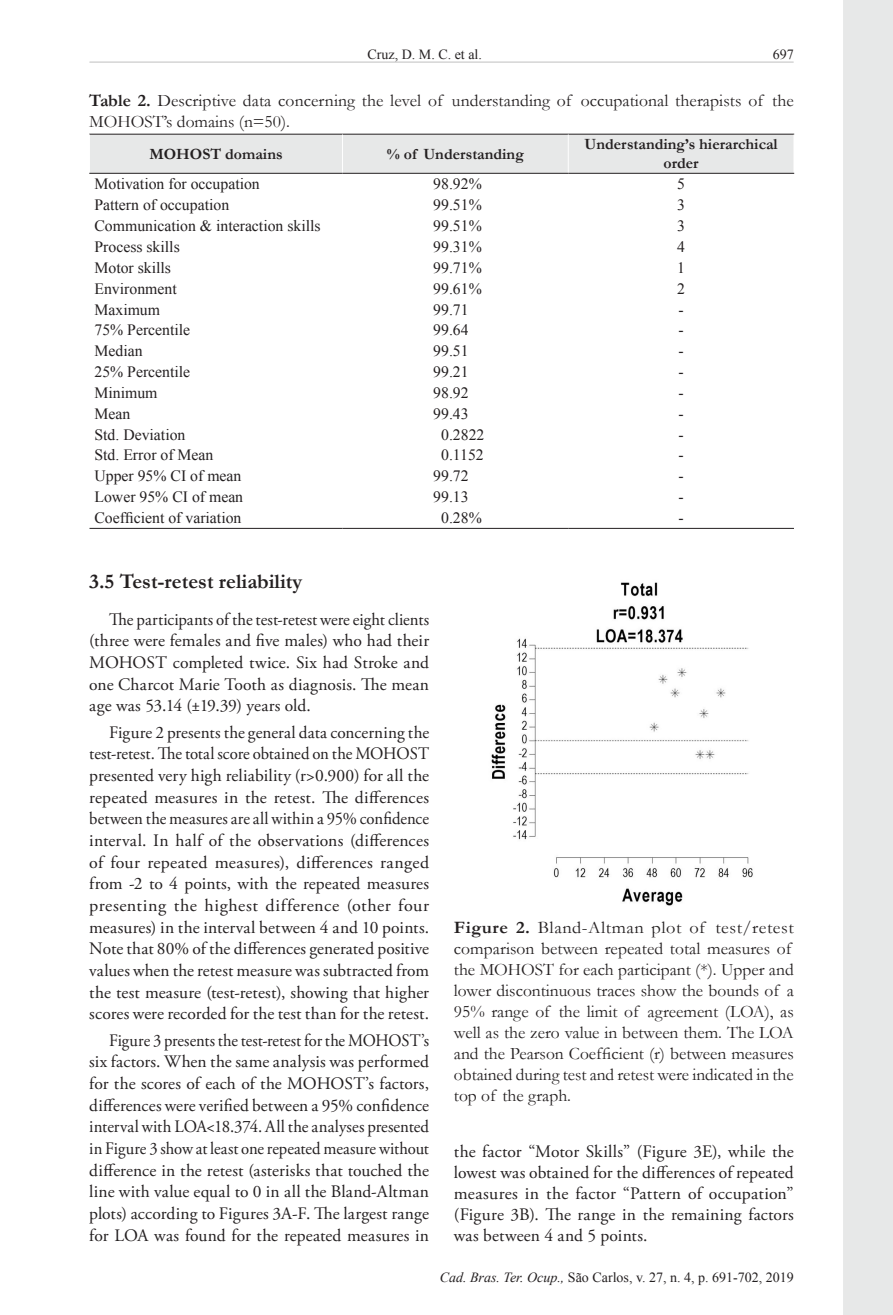
<style>
.page{position:relative;width:893px;height:1315px;background:#fff}
.page>*{position:absolute;margin:0;border:0;box-sizing:border-box;transform-origin:0 0}
.Heading2{font:700 21px "Garamond";color:#231f20}
.Paragraph{font:17.5px/21.7px "Adobe Garamond Pro";letter-spacing:.01em;color:#231f20;text-align:justify}
.Paragraph-2{font:17.5px/21.7px "Adobe Garamond Pro";letter-spacing:.01em;color:#231f20;text-align:justify;scale:.95 1}
.FigureCaption{font:17.5px/21px "Garamond";color:#231f20;scale:1.05 1}
.Paragraph-3{font:17.5px/21.7px "Adobe Garamond Pro";letter-spacing:.01em;color:#231f20;text-align:justify;scale:.96 1}
.TableTitle{font:17.5px/21px "Garamond";letter-spacing:.005em;color:#231f20}
.TableBody{font:15.75px "Times New Roman";color:#231f20}
.TableHead{font:700 15.75px/18.9px "Garamond";color:#231f20;text-align:center}
.t1{font:14px "Times New Roman";color:#231f20}
.s1{font-weight:700}
.s2{font-style:italic}
</style>
<div class="page">
<div style="left:843px;top:0;width:50px;height:1315px;background:#e7e8e8"></div>
<hr style="left:90px;top:62px;width:703px;height:1px;background:#c0c0c0">
<div style="left:90px;top:135px;width:704px;height:38px;background:#e7e8e8"></div>
<hr style="left:89px;top:134px;width:254px;height:1px;background:#231f20">
<hr style="left:343px;top:134px;width:225px;height:1px;background:#231f20">
<hr style="left:568px;top:134px;width:226px;height:1px;background:#231f20">
<hr style="left:342px;top:135px;width:1px;height:38px;background:#fff">
<hr style="left:568px;top:135px;width:1px;height:38px;background:#fff">
<hr style="left:89px;top:173px;width:254px;height:1px;background:#231f20">
<hr style="left:343px;top:173px;width:225px;height:1px;background:#231f20">
<hr style="left:568px;top:173px;width:226px;height:1px;background:#231f20">
<hr style="left:90px;top:528px;width:253px;height:1px;background:#231f20">
<hr style="left:343px;top:528px;width:225px;height:1px;background:#231f20">
<hr style="left:568px;top:528px;width:226px;height:1px;background:#231f20">
<img style="left:491px;top:582px;width:262px;height:324px">
<p class="t1" style="left:368px;top:45px;width:116px">Cruz, D. M. C. et al.</p>
<p class="TableTitle" style="left:89px;top:89px;width:706px"><span class="s1">Table 2.</span> Descriptive data concerning the level of understanding of occupational therapists of the<br>MOHOST’s domains (n=50).</p>
<p class="TableHead" style="left:149px;top:144px;width:135px">MOHOST domains</p>
<p class="TableHead" style="left:387px;top:144px;width:138px">% of Understanding</p>
<p class="TableHead" style="left:585px;top:135px;width:195px">Understanding’s hierarchical order</p>
<p class="TableBody" style="left:94px;top:173px;width:167px">Motivation for occupation</p>
<p class="TableBody" style="left:433px;top:173px;width:50px">98.92%</p>
<p class="TableBody" style="left:677px;top:173px;width:9px">5</p>
<p class="TableBody" style="left:94px;top:194px;width:136px">Pattern of occupation</p>
<p class="TableBody" style="left:433px;top:194px;width:50px">99.51%</p>
<p class="TableBody" style="left:677px;top:194px;width:9px">3</p>
<p class="TableBody" style="left:94px;top:215px;width:228px">Communication &amp; interaction skills</p>
<p class="TableBody" style="left:433px;top:215px;width:50px">99.51%</p>
<p class="TableBody" style="left:677px;top:215px;width:9px">3</p>
<p class="TableBody" style="left:94px;top:236px;width:87px">Process skills</p>
<p class="TableBody" style="left:433px;top:236px;width:50px">99.31%</p>
<p class="TableBody" style="left:677px;top:236px;width:9px">4</p>
<p class="TableBody" style="left:94px;top:257px;width:78px">Motor skills</p>
<p class="TableBody" style="left:433px;top:257px;width:50px">99.71%</p>
<p class="TableBody" style="left:677px;top:257px;width:9px">1</p>
<p class="TableBody" style="left:94px;top:278px;width:84px">Environment</p>
<p class="TableBody" style="left:433px;top:278px;width:50px">99.61%</p>
<p class="TableBody" style="left:677px;top:278px;width:9px">2</p>
<p class="TableBody" style="left:94px;top:299px;width:67px">Maximum</p>
<p class="TableBody" style="left:433px;top:299px;width:37px">99.71</p>
<p class="TableBody" style="left:678px;top:299px;width:7px">-</p>
<p class="TableBody" style="left:94px;top:319px;width:97px">75% Percentile</p>
<p class="TableBody" style="left:433px;top:319px;width:37px">99.64</p>
<p class="TableBody" style="left:678px;top:319px;width:7px">-</p>
<p class="TableBody" style="left:94px;top:340px;width:50px">Median</p>
<p class="TableBody" style="left:433px;top:340px;width:37px">99.51</p>
<p class="TableBody" style="left:678px;top:340px;width:7px">-</p>
<p class="TableBody" style="left:94px;top:361px;width:97px">25% Percentile</p>
<p class="TableBody" style="left:433px;top:361px;width:37px">99.21</p>
<p class="TableBody" style="left:678px;top:361px;width:7px">-</p>
<p class="TableBody" style="left:94px;top:382px;width:65px">Minimum</p>
<p class="TableBody" style="left:433px;top:382px;width:37px">98.92</p>
<p class="TableBody" style="left:678px;top:382px;width:7px">-</p>
<p class="TableBody" style="left:94px;top:403px;width:37px">Mean</p>
<p class="TableBody" style="left:433px;top:403px;width:37px">99.43</p>
<p class="TableBody" style="left:678px;top:403px;width:7px">-</p>
<p class="TableBody" style="left:94px;top:424px;width:93px">Std. Deviation</p>
<p class="TableBody" style="left:441px;top:424px;width:45px">0.2822</p>
<p class="TableBody" style="left:678px;top:424px;width:7px">-</p>
<p class="TableBody" style="left:94px;top:444px;width:120px">Std. Error of Mean</p>
<p class="TableBody" style="left:441px;top:444px;width:44px">0.1152</p>
<p class="TableBody" style="left:678px;top:444px;width:7px">-</p>
<p class="TableBody" style="left:94px;top:465px;width:148px">Upper 95% CI of mean</p>
<p class="TableBody" style="left:433px;top:465px;width:37px">99.72</p>
<p class="TableBody" style="left:678px;top:465px;width:7px">-</p>
<p class="TableBody" style="left:94px;top:486px;width:150px">Lower 95% CI of mean</p>
<p class="TableBody" style="left:433px;top:486px;width:37px">99.13</p>
<p class="TableBody" style="left:678px;top:486px;width:7px">-</p>
<p class="TableBody" style="left:94px;top:507px;width:148px">Coefficient of variation</p>
<p class="TableBody" style="left:441px;top:507px;width:42px">0.28%</p>
<p class="TableBody" style="left:678px;top:507px;width:7px">-</p>
<p class="Heading2" style="left:89px;top:567px;width:215px">3.5 Test-retest reliability</p>
<p class="Paragraph-3" style="left:89px;top:609px;width:356px;text-indent:20px">The participants of the test-retest were eight clients (three were females and five males) who had their MOHOST completed twice. Six had Stroke and one Charcot Marie Tooth as diagnosis. The mean age was 53.14 (±19.39) years old.</p>
<p class="Paragraph" style="left:89px;top:722px;width:341px;text-indent:20px">Figure 2 presents the general data concerning the test-retest. The total score obtained on the MOHOST presented very high reliability (r&gt;0.900) for all the repeated measures in the retest. The differences between the measures are all within a 95% confidence interval. In half of the observations (differences of four repeated measures), differences ranged from -2 to 4 points, with the repeated measures presenting the highest difference (other four measures) in the interval between 4 and 10 points.<br>Note that 80% of the differences generated positive values when the retest measure was subtracted from the test measure (test-retest), showing that higher scores were recorded for the test than for the retest.</p>
<p class="Paragraph-2" style="left:89px;top:1030px;width:359px;text-indent:20px">Figure 3 presents the test-retest for the MOHOST’s six factors. When the same analysis was performed for the scores of each of the MOHOST’s factors, differences were verified between a 95% confidence interval with LOA&lt;18.374. All the analyses presented in Figure 3 show at least one repeated measure without difference in the retest (asterisks that touched the line with value equal to 0 in all the Bland-Altman plots) according to Figures 3A-F. The largest range for LOA was found for the repeated measures in</p>
<p class="FigureCaption" style="left:454px;top:916px;width:325px"><span class="s1">Figure 2.</span> Bland-Altman plot of test/retest comparison between repeated total measures of the MOHOST for each participant (*). Upper and lower discontinuous traces show the bounds of a 95% range of the limit of agreement (LOA), as well as the zero value in between them. The LOA and the Pearson Coefficient (r) between measures obtained during test and retest were indicated in the top of the graph.</p>
<p class="Paragraph" style="left:454px;top:1141px;width:341px;line-height:21px">the factor “Motor Skills” (Figure 3E), while the lowest was obtained for the differences of repeated measures in the factor “Pattern of occupation” (Figure 3B). The range in the remaining factors was between 4 and 5 points.</p>
<p class="t1" style="left:440px;top:1267px;width:356px"><span class="s2">Cad. Bras. Ter. Ocup.,</span> São Carlos, v. 27, n. 4, p. 691-702, 2019</p>
</div>
